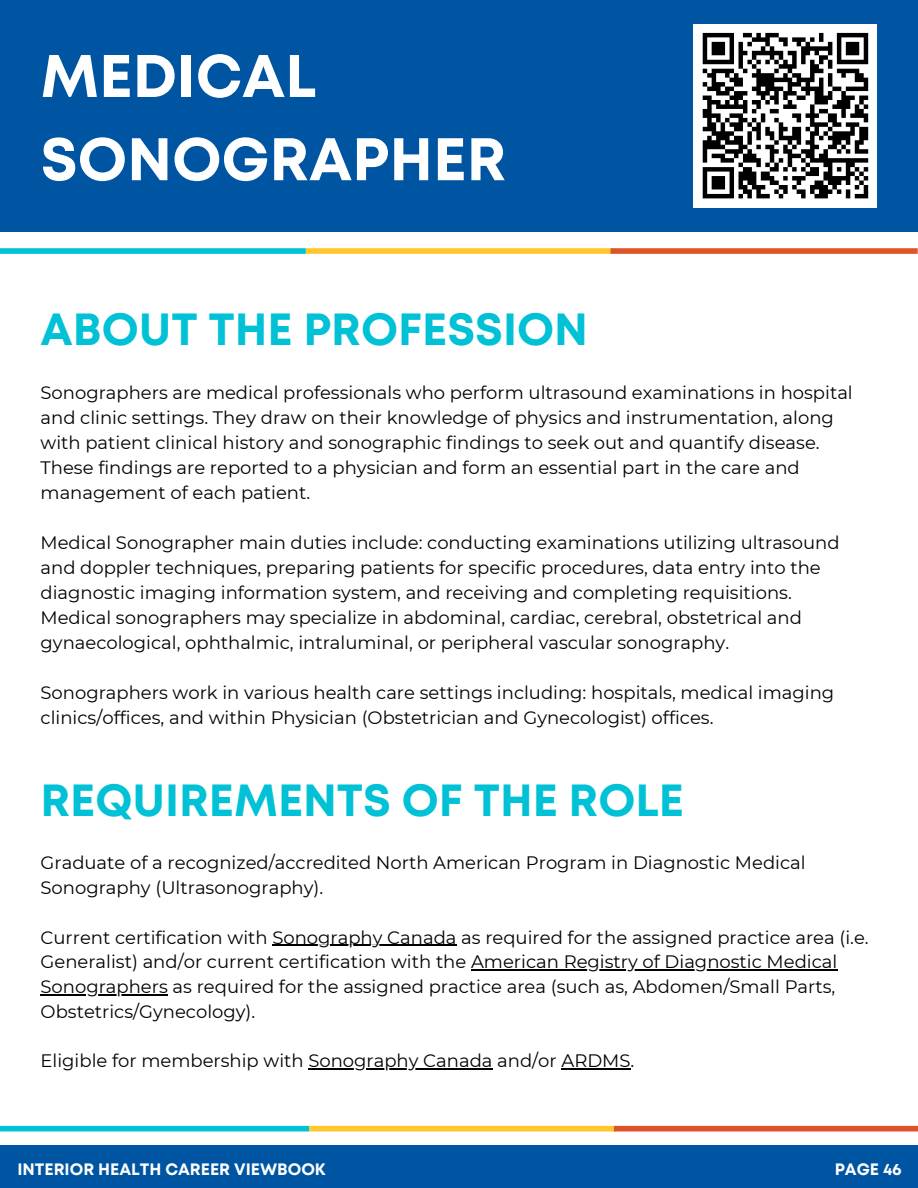
<style>
.page{position:relative;width:918px;height:1188px;background:#fff}
.page>*{position:absolute;margin:0;border:0;box-sizing:border-box;transform-origin:0 0}
.t1{font:700 60px/83.2px "Mont";color:#fff}
.t2{font:700 45px "Mont";color:#00c1d5}
.t3{font:18px/25px "Montserrat";color:#000}
.t4{font:700 16.5px "Mont";color:#fff}
</style>
<div class="page">
<hr style="left:272px;top:945px;width:184px;height:1px;background:#000">
<hr style="left:471px;top:970px;width:366px;height:1px;background:#000">
<hr style="left:41px;top:994px;width:127px;height:1px;background:#000">
<hr style="left:308px;top:1069px;width:184px;height:1px;background:#000">
<hr style="left:561px;top:1069px;width:70px;height:1px;background:#000">
<div style="left:0;top:1126px;width:309px;height:5px;background:#00c1d5"></div>
<div style="left:309px;top:1126px;width:307px;height:5px;background:#ffc72c"></div>
<div style="left:614px;top:1126px;width:304px;height:5px;background:#de5428"></div>
<div style="left:0;top:1146px;width:918px;height:42px;background:#0055a2"></div>
<div style="left:0;top:0;width:918px;height:232px;background:#0055a2"></div>
<div style="left:694px;top:24px;width:183px;height:183px;background:#fff"></div>
<svg style="left:702px;top:32px;width:167px;height:167px"></svg>
<div style="left:0;top:248px;width:306px;height:6px;background:#00c1d5"></div>
<div style="left:306px;top:248px;width:307px;height:6px;background:#ffc72c"></div>
<div style="left:611px;top:248px;width:307px;height:6px;background:#de5428"></div>
<h1 class="t1" style="left:41px;top:39px;width:467px">MEDICAL<br>SONOGRAPHER</h1>
<h2 class="t2" style="left:41px;top:312px;width:549px">ABOUT THE PROFESSION</h2>
<p class="t3" style="left:41px;top:380px;width:814px">Sonographers are medical professionals who perform ultrasound examinations in hospital and clinic settings. They draw on their knowledge of physics and instrumentation, along with patient clinical history and sonographic findings to seek out and quantify disease.<br>These findings are reported to a physician and form an essential part in the care and management of each patient.</p>
<p class="t3" style="left:41px;top:530px;width:800px">Medical Sonographer main duties include: conducting examinations utilizing ultrasound and doppler techniques, preparing patients for specific procedures, data entry into the diagnostic imaging information system, and receiving and completing requisitions.<br>Medical sonographers may specialize in abdominal, cardiac, cerebral, obstetrical and gynaecological, ophthalmic, intraluminal, or peripheral vascular sonography.</p>
<p class="t3" style="left:41px;top:680px;width:795px">Sonographers work in various health care settings including: hospitals, medical imaging clinics/offices, and within Physician (Obstetrician and Gynecologist) offices.</p>
<h2 class="t2" style="left:41px;top:783px;width:645px">REQUIREMENTS OF THE ROLE</h2>
<p class="t3" style="left:41px;top:851px;width:767px">Graduate of a recognized/accredited North American Program in Diagnostic Medical<br>Sonography (Ultrasonography).</p>
<p class="t3" style="left:41px;top:925px;width:830px">Current certification with Sonography Canada as required for the assigned practice area (i.e.<br>Generalist) and/or current certification with the American Registry of Diagnostic Medical Sonographers as required for the assigned practice area (such as, Abdomen/Small Parts, Obstetrics/Gynecology).</p>
<p class="t3" style="left:41px;top:1048px;width:595px">Eligible for membership with Sonography Canada and/or ARDMS.</p>
<p class="t4" style="left:17px;top:1163px;width:310px">INTERIOR HEALTH CAREER VIEWBOOK</p>
<p class="t4" style="left:835px;top:1163px;width:68px">PAGE 46</p>
</div>
